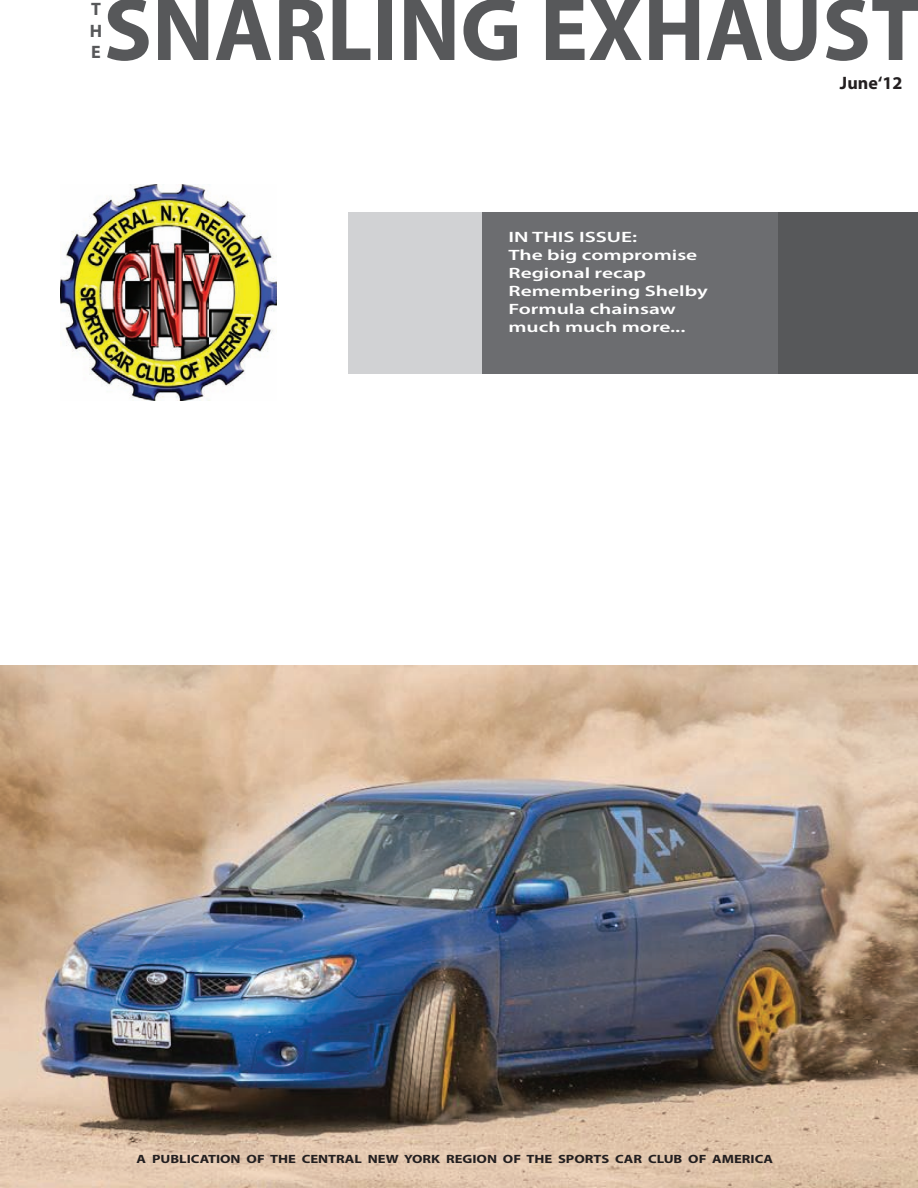
<style>
.page{position:relative;width:918px;height:1188px;background:#fff}
.page>*{position:absolute;margin:0;border:0;box-sizing:border-box;transform-origin:0 0}
.t1{font:700 90px "Myriad Pro";color:#57585a}
.t2{font:700 18px "Myriad Pro";color:#231f20}
.t3{font:700 18px/21.6px "Myriad Pro";color:#57585a;text-align:justify}
.t4{font:600 15px/18px "Myriad Pro";color:#fff;scale:1.43 1}
.t5{font:700 12px "Myriad Pro";color:#231f20;scale:1.21 1}
</style>
<div class="page">
<img style="left:0;top:666px;width:918px;height:522px">
<div style="left:482px;top:212px;width:436px;height:162px;background:#6c6d70"></div>
<div style="left:348px;top:212px;width:134px;height:162px;background:#d1d2d4"></div>
<img style="left:61px;top:185px;width:216px;height:216px">
<div style="left:778px;top:212px;width:140px;height:162px;background:#57585a"></div>
<h1 class="t1" style="left:104px;top:-29px;width:818px">SNARLING EXHAUST</h1>
<p class="t3" style="left:90px;top:-2px;width:14px">T H E</p>
<p class="t4" style="left:508px;top:228px;width:141px">IN THIS ISSUE:<br>The big compromise<br>Regional recap<br>Remembering Shelby<br>Formula chainsaw much much more...</p>
<p class="t2" style="left:840px;top:71px;width:64px">June‘12</p>
<p class="t5" style="left:137px;top:1151px;width:528px">A PUBLICATION OF THE CENTRAL NEW YORK REGION OF THE SPORTS CAR CLUB OF AMERICA</p>
</div>
